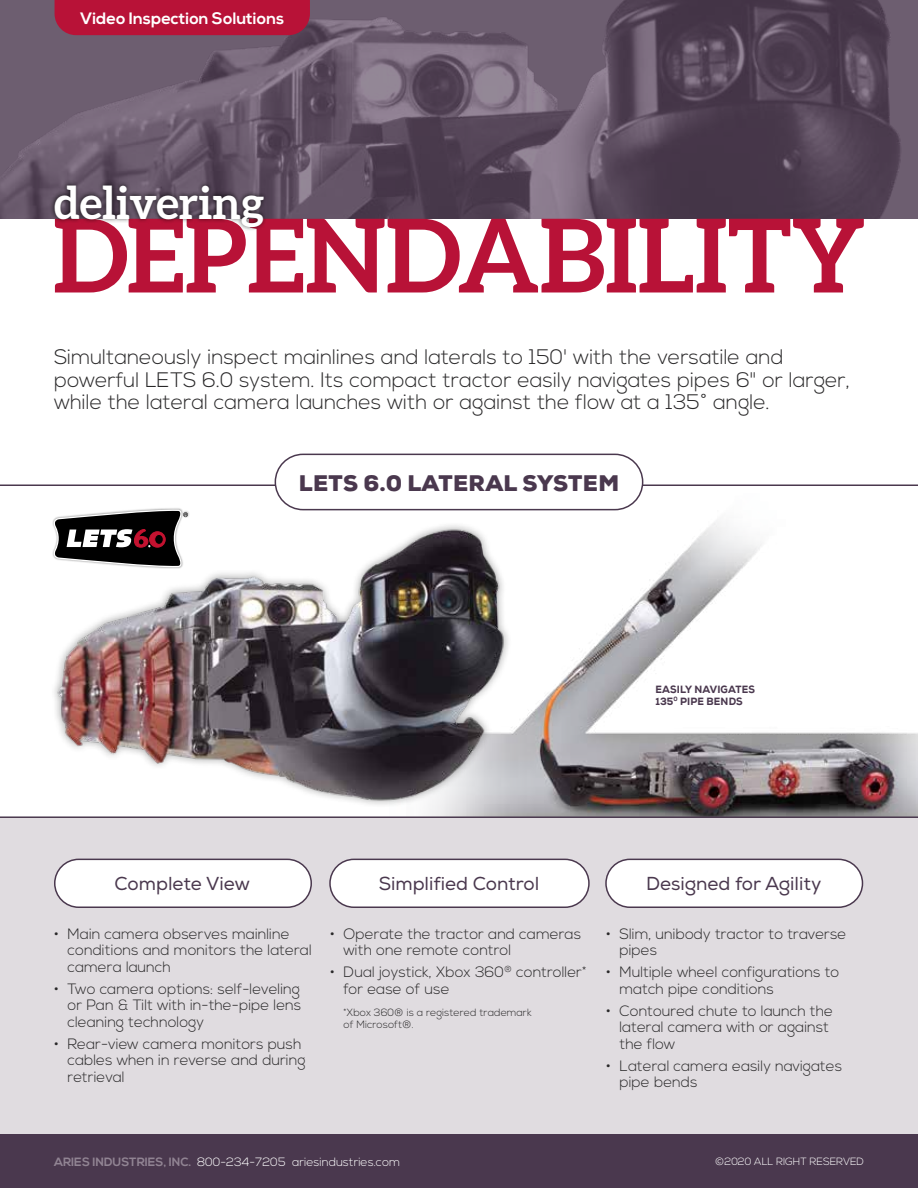
<style>
.page{position:relative;width:918px;height:1188px;background:#fff}
.page>*{position:absolute;margin:0;border:0;box-sizing:border-box;transform-origin:0 0}
.t1{font:700 102px "Aleo";letter-spacing:-.005em;color:#b81237}
.t2{font:700 45px "Aleo";color:#fff}
.t3{font:900 22.5px "Nexa";letter-spacing:.015em;color:#4a384e}
.t4{font:300 21px/22.5px "Nexa";color:#292829}
.t5{font:18.75px "Nexa";color:#4a384e}
.t6{font:700 16.5px "Nexa";color:#fff}
.t7{font:300 15px/16.5px "Nexa";color:#292829}
.t8{font:300 12px "Nexa";color:#fff}
.t9{font:300 10.5px/12px "Nexa";color:#292829}
.t10{font:800 10.5px/12px "Nexa";letter-spacing:.015em;color:#4a384e;scale:.95 1}
.t11{font:300 10.5px "Nexa";color:#fff}
.s1{font-weight:700;color:#918493}
</style>
<div class="page">
<div style="left:0;top:817px;width:918px;height:325px;background:#e0dce0"></div>
<img style="left:381px;top:488px;width:537px;height:328px">
<hr style="left:0;top:816px;width:918px;height:2px;background:#4a384e">
<div style="left:55px;top:859px;width:256px;height:48px;background:#fff;border-radius:24px"></div>
<div style="left:54px;top:859px;width:258px;height:49px;border:2px solid #4a384e;border-radius:24px"></div>
<div style="left:330px;top:859px;width:259px;height:48px;background:#fff;border-radius:24px"></div>
<div style="left:329px;top:859px;width:261px;height:49px;border:2px solid #4a384e;border-radius:24px"></div>
<div style="left:606px;top:859px;width:256px;height:48px;background:#fff;border-radius:24px"></div>
<div style="left:605px;top:859px;width:258px;height:49px;border:2px solid #4a384e;border-radius:24px"></div>
<div style="left:0;top:1134px;width:918px;height:54px;background:#4a384e"></div>
<svg style="left:0;top:0;width:918px;height:219px;background:#615264"></svg>
<div style="left:55px;top:0;width:255px;height:35px;background:#b81237"></div>
<hr style="left:0;top:484px;width:918px;height:2px;background:#4a384e">
<div style="left:275px;top:454px;width:368px;height:56px;background:#fff;border-radius:28px"></div>
<div style="left:275px;top:454px;width:368px;height:56px;border:2px solid #4a384e;border-radius:28px"></div>
<div style="left:49px;top:180px;width:220px;height:51px;background:#000;opacity:.75"></div>
<img style="left:19px;top:523px;width:546px;height:294px">
<div style="left:52px;top:508px;width:138px;height:61px;background:#000;opacity:.4"></div>
<svg style="left:54px;top:510px;width:134px;height:57px"></svg>
<p class="t6" style="left:80px;top:8px;width:205px">Video Inspection Solutions</p>
<h2 class="t2" style="left:54px;top:177px;width:212px">delivering</h2>
<h1 class="t1" style="left:53px;top:197px;width:814px">DEPENDABILITY</h1>
<h3 class="t4" style="left:54px;top:347px;width:798px">Simultaneously inspect mainlines and laterals to 150' with the versatile and powerful LETS 6.0 system. Its compact tractor easily navigates pipes 6" or larger, while the lateral camera launches with or against the flow at a 135° angle.</h3>
<h3 class="t3" style="left:299px;top:469px;width:322px">LETS 6.0 LATERAL SYSTEM</h3>
<p class="t10" style="left:656px;top:683px;width:106px">EASILY NAVIGATES<br>135<sup>0</sup> PIPE BENDS</p>
<p class="t5" style="left:115px;top:873px;width:137px">Complete View</p>
<p class="t5" style="left:379px;top:873px;width:162px">Simplified Control</p>
<p class="t5" style="left:646px;top:873px;width:177px">Designed for Agility</p>
<p class="t7" style="left:68px;top:926px;width:246px;text-indent:-14px">• Main camera observes mainline conditions and monitors the lateral camera launch</p>
<p class="t7" style="left:68px;top:981px;width:235px;text-align:justify;text-indent:-14px">• Two camera options: self-leveling or Pan &amp; Tilt with in-the-pipe lens cleaning technology</p>
<p class="t7" style="left:68px;top:1036px;width:240px;text-indent:-14px">• Rear-view camera monitors push cables when in reverse and during retrieval</p>
<p class="t7" style="left:344px;top:926px;width:239px;text-indent:-14px">• Operate the tractor and cameras with one remote control</p>
<p class="t7" style="left:343px;top:965px;width:245px;text-indent:-13px">• Dual joystick, Xbox 360<sup>®</sup> controller* for ease of use</p>
<p class="t9" style="left:344px;top:1006px;width:190px">*Xbox 360® is a registered trademark of Microsoft®.</p>
<p class="t7" style="left:620px;top:926px;width:229px;text-indent:-14px">• Slim, unibody tractor to traverse pipes</p>
<p class="t7" style="left:620px;top:965px;width:222px;text-indent:-14px">• Multiple wheel configurations to match pipe conditions</p>
<p class="t7" style="left:620px;top:1003px;width:215px;text-indent:-14px">• Contoured chute to launch the lateral camera with or against the flow</p>
<p class="t7" style="left:620px;top:1058px;width:224px;text-indent:-14px">• Lateral camera easily navigates pipe bends</p>
<p class="t8" style="left:54px;top:1154px;width:348px"><span class="s1">ARIES INDUSTRIES, INC.</span> 800-234-7205 ariesindustries.com</p>
<p class="t11" style="left:715px;top:1155px;width:150px">©2020 ALL RIGHT RESERVED</p>
</div>
